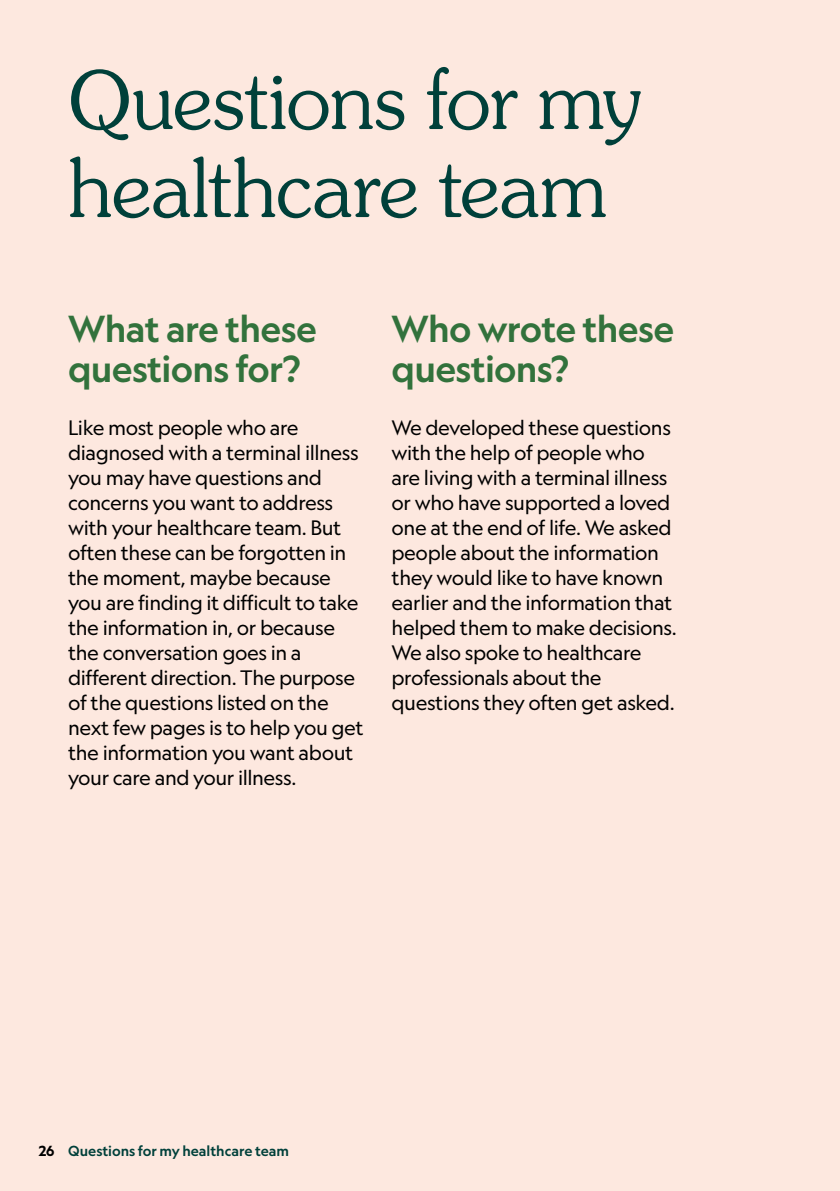
<style>
.page{position:relative;width:840px;height:1191px;background:#fff}
.page>*{position:absolute;margin:0;border:0;box-sizing:border-box;transform-origin:0 0}
.t1{font:300 80px/88px "Souvenir Std";letter-spacing:-.005em;color:#00403a}
.t2{font:500 36px/39.6px "Geograph";letter-spacing:-.02em;color:#32723c}
.t3{font:20px/25px "Geograph";letter-spacing:-.025em;color:#000}
.t4{font:500 14px "Geograph";letter-spacing:-.005em;color:#00403a}
.s1{font-weight:700;color:#000}
</style>
<div class="page">
<div style="left:0;top:0;width:839px;height:1191px;background:#fde8df"></div>
<h1 class="t1" style="left:68px;top:57px;width:574px">Questions for my healthcare team</h1>
<h2 class="t2" style="left:68px;top:308px;width:250px">What are these questions for?</h2>
<p class="t3" style="left:68px;top:415px;width:297px">Like most people who are diagnosed with a terminal illness you may have questions and concerns you want to address with your healthcare team. But often these can be forgotten in the moment, maybe because you are finding it difficult to take the information in, or because the conversation goes in a different direction. The purpose of the questions listed on the next few pages is to help you get the information you want about your care and your illness.</p>
<h2 class="t2" style="left:391px;top:308px;width:284px">Who wrote these questions?</h2>
<p class="t3" style="left:391px;top:415px;width:286px">We developed these questions with the help of people who are living with a terminal illness or who have supported a loved one at the end of life. We asked people about the information they would like to have known earlier and the information that helped them to make decisions.<br>We also spoke to healthcare professionals about the questions they often get asked.</p>
<p class="t4" style="left:39px;top:1142px;width:251px"><span class="s1">26</span> Questions for my healthcare team</p>
</div>
